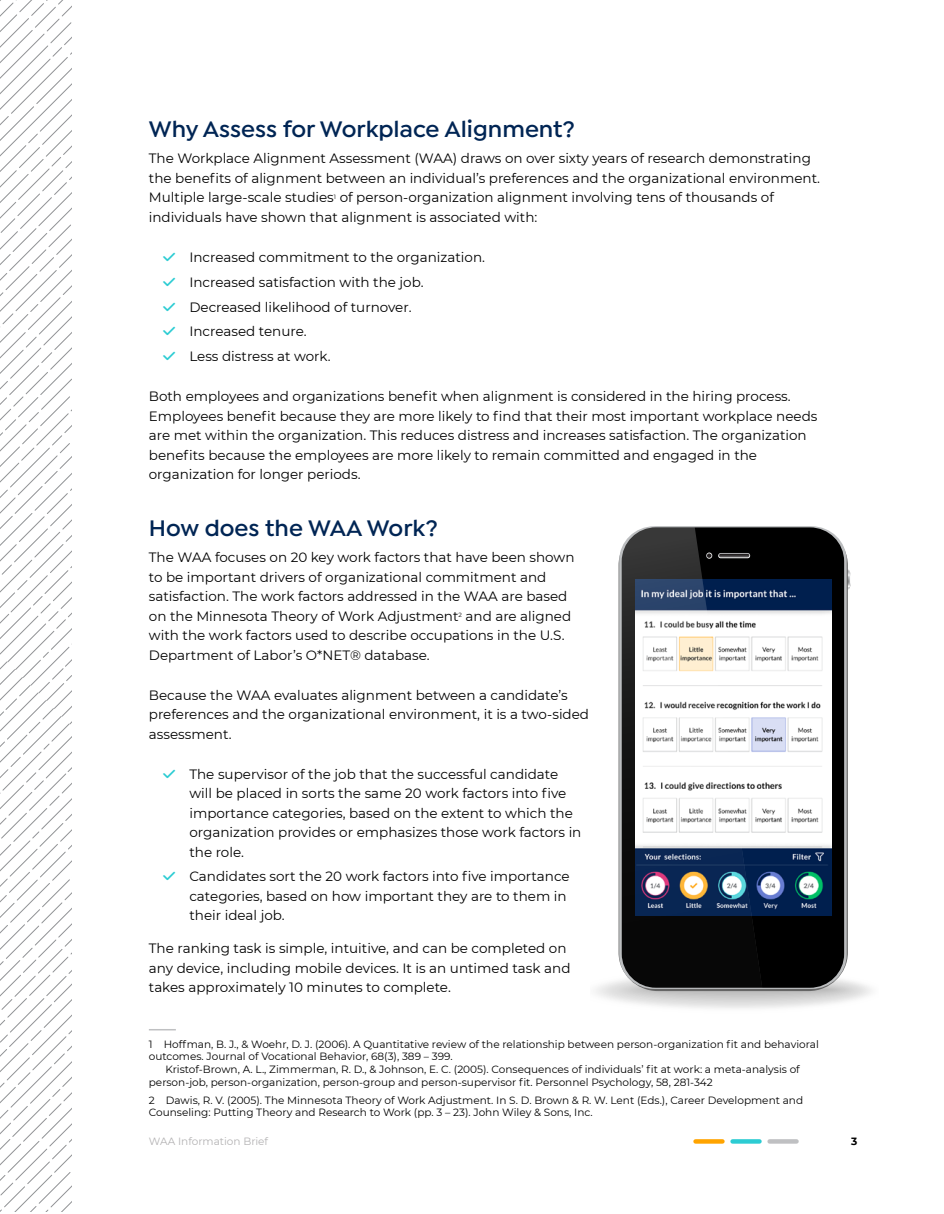
<style>
.page{position:relative;width:944px;height:1214px;background:#fff}
.page>*{position:absolute;margin:0;border:0;box-sizing:border-box;transform-origin:0 0}
.t1{font:600 24px "Isidora Sans";color:#002554}
.t2{font:13.5px/19.5px "Montserrat";color:#000}
.t3{font:10.5px/12.6px "Montserrat";color:#000}
.t4{font:10.5px "Montserrat";color:#b3b2b3}
.t5{font:700 10.5px "Montserrat";color:#000}
.s1{color:#2cccd3}
</style>
<div class="page">
<svg style="left:0;top:0;width:71px;height:1211px"></svg>
<svg style="left:695px;top:1139px;width:27px;height:4px"></svg>
<svg style="left:732px;top:1139px;width:27px;height:4px"></svg>
<hr style="left:769px;top:1139px;width:27px;height:4px;background:#bfc0c2">
<svg style="left:149px;top:1029px;width:27px;height:1px"></svg>
<svg style="left:596px;top:968px;width:275px;height:41px"></svg>
<div style="left:628px;top:981px;width:219px;height:18px;background:#d2d2d2;border-radius:50%"></div>
<div style="left:634px;top:982px;width:208px;height:15px;background:#cdcdcd;border-radius:50%"></div>
<div style="left:639px;top:983px;width:200px;height:13px;background:#c9c9c9;border-radius:50%"></div>
<div style="left:645px;top:985px;width:189px;height:9px;background:#c3c3c3;border-radius:50%"></div>
<svg style="left:650px;top:986px;width:181px;height:7px"></svg>
<svg style="left:847px;top:569px;width:3px;height:20px"></svg>
<svg style="left:619px;top:526px;width:227px;height:463px;fill:#b4b6b8"></svg>
<div style="left:621px;top:527px;width:223px;height:460px;background:#000;border-radius:34px"></div>
<img style="left:762px;top:579px;width:69px;height:336px">
<svg style="left:621px;top:527px;width:141px;height:460px"></svg>
<h1 class="t1" style="left:149px;top:115px;width:427px">Why Assess for Workplace Alignment?</h1>
<p class="t2" style="left:149px;top:148px;width:672px">The Workplace Alignment Assessment (WAA) draws on over sixty years of research demonstrating the benefits of alignment between an individual’s preferences and the organizational environment.<br>Multiple large-scale studies<sup>1</sup> of person-organization alignment involving tens of thousands of individuals have shown that alignment is associated with:</p>
<p class="t2" style="left:162px;top:247px;width:324px"><span class="s1">✓</span> Increased commitment to the organization.</p>
<p class="t2" style="left:162px;top:271px;width:263px"><span class="s1">✓</span> Increased satisfaction with the job.</p>
<p class="t2" style="left:162px;top:296px;width:251px"><span class="s1">✓</span> Decreased likelihood of turnover.</p>
<p class="t2" style="left:162px;top:321px;width:146px"><span class="s1">✓</span> Increased tenure.</p>
<p class="t2" style="left:162px;top:346px;width:170px"><span class="s1">✓</span> Less distress at work.</p>
<p class="t2" style="left:149px;top:386px;width:670px">Both employees and organizations benefit when alignment is considered in the hiring process.<br>Employees benefit because they are more likely to find that their most important workplace needs are met within the organization. This reduces distress and increases satisfaction. The organization benefits because the employees are more likely to remain committed and engaged in the organization for longer periods.</p>
<h1 class="t1" style="left:149px;top:514px;width:290px">How does the WAA Work?</h1>
<p class="t2" style="left:149px;top:547px;width:427px">The WAA focuses on 20 key work factors that have been shown to be important drivers of organizational commitment and satisfaction. The work factors addressed in the WAA are based on the Minnesota Theory of Work Adjustment<sup>2</sup> and are aligned with the work factors used to describe occupations in the U.S.<br>Department of Labor’s O*NET® database.</p>
<p class="t2" style="left:149px;top:684px;width:442px">Because the WAA evaluates alignment between a candidate’s preferences and the organizational environment, it is a two-sided assessment.</p>
<p class="t2" style="left:189px;top:763px;width:393px;text-indent:-27px"><span class="s1">✓</span> The supervisor of the job that the successful candidate will be placed in sorts the same 20 work factors into five importance categories, based on the extent to which the organization provides or emphasizes those work factors in the role.</p>
<p class="t2" style="left:189px;top:866px;width:382px;text-indent:-27px"><span class="s1">✓</span> Candidates sort the 20 work factors into five importance categories, based on how important they are to them in their ideal job.</p>
<p class="t2" style="left:149px;top:938px;width:423px">The ranking task is simple, intuitive, and can be completed on any device, including mobile devices. It is an untimed task and takes approximately 10 minutes to complete.</p>
<p class="t3" style="left:149px;top:1037px;width:671px">1 Hoffman, B. J., &amp; Woehr, D. J. (2006). A Quantitative review of the relationship between person-organization fit and behavioral</p>
<p class="t3" style="left:149px;top:1050px;width:305px">outcomes. Journal of Vocational Behavior, 68(3), 389 – 399.</p>
<p class="t3" style="left:165px;top:1062px;width:636px">Kristof-Brown, A. L., Zimmerman, R. D., &amp; Johnson, E. C. (2005). Consequences of individuals’ fit at work: a meta-analysis of</p>
<p class="t3" style="left:149px;top:1075px;width:565px">person-job, person-organization, person-group and person-supervisor fit. Personnel Psychology, 58, 281-342</p>
<p class="t3" style="left:149px;top:1093px;width:656px">2 Dawis, R. V. (2005). The Minnesota Theory of Work Adjustment. In S. D. Brown &amp; R. W. Lent (Eds.), Career Development and<br>Counseling: Putting Theory and Research to Work (pp. 3 – 23). John Wiley &amp; Sons, Inc.</p>
<p class="t4" style="left:149px;top:1133px;width:121px">WAA Information Brief</p>
<p class="t5" style="left:851px;top:1133px;width:8px">3</p>
</div>
